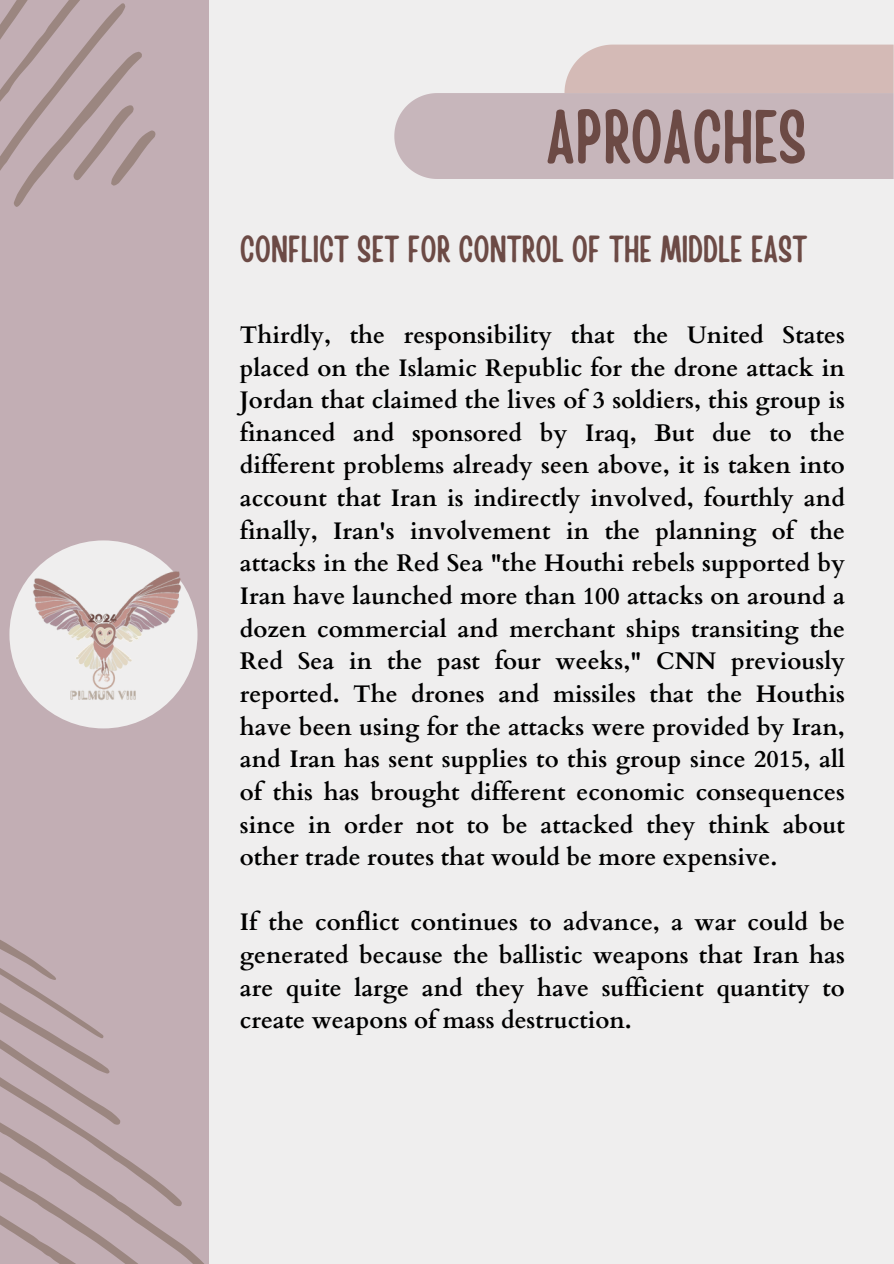
<style>
.page{position:relative;width:894px;height:1264px;background:#fff}
.page>*{position:absolute;margin:0;border:0;box-sizing:border-box;transform-origin:0 0}
.t1{font:75px "Handy Casual Condensed";color:#6c4a45}
.t2{font:37.5px "Handy Casual Condensed";color:#6c4a45}
.t3{font:700 24px/32.7px "Cardo";color:#000;text-align:justify}
</style>
<div class="page">
<div style="left:0;top:0;width:893px;height:1263px;background:#efeeee"></div>
<div style="left:0;top:0;width:209px;height:1263px;background:#c2aeb4"></div>
<div style="left:9px;top:540px;width:188px;height:188px;background:#efeeee;border-radius:50%"></div>
<img style="left:14px;top:553px;width:180px;height:166px">
<svg style="left:0;top:0;width:156px;height:207px"></svg>
<svg style="left:144px;top:1171px;width:39px;height:84px"></svg>
<svg style="left:0;top:940px;width:144px;height:323px"></svg>
<svg style="left:395px;top:45px;width:497px;height:133px;background:#cfbec1"></svg>
<p class="t1" style="left:546px;top:88px;width:262px">APROACHES</p>
<h1 class="t2" style="left:240px;top:224px;width:569px">CONFLICT SET FOR CONTROL OF THE MIDDLE EAST</h1>
<p class="t3" style="left:240px;top:319px;width:606px">Thirdly, the responsibility that the United States placed on the Islamic Republic for the drone attack in Jordan that claimed the lives of 3 soldiers, this group is financed and sponsored by Iraq, But due to the different problems already seen above, it is taken into account that Iran is indirectly involved, fourthly and finally, Iran's involvement in the planning of the attacks in the Red Sea "the Houthi rebels supported by Iran have launched more than 100 attacks on around a dozen commercial and merchant ships transiting the Red Sea in the past four weeks," CNN previously reported. The drones and missiles that the Houthis have been using for the attacks were provided by Iran, and Iran has sent supplies to this group since 2015, all of this has brought different economic consequences since in order not to be attacked they think about other trade routes that would be more expensive.</p>
<p class="t3" style="left:240px;top:906px;width:606px">If the conflict continues to advance, a war could be generated because the ballistic weapons that Iran has are quite large and they have sufficient quantity to create weapons of mass destruction.</p>
</div>
